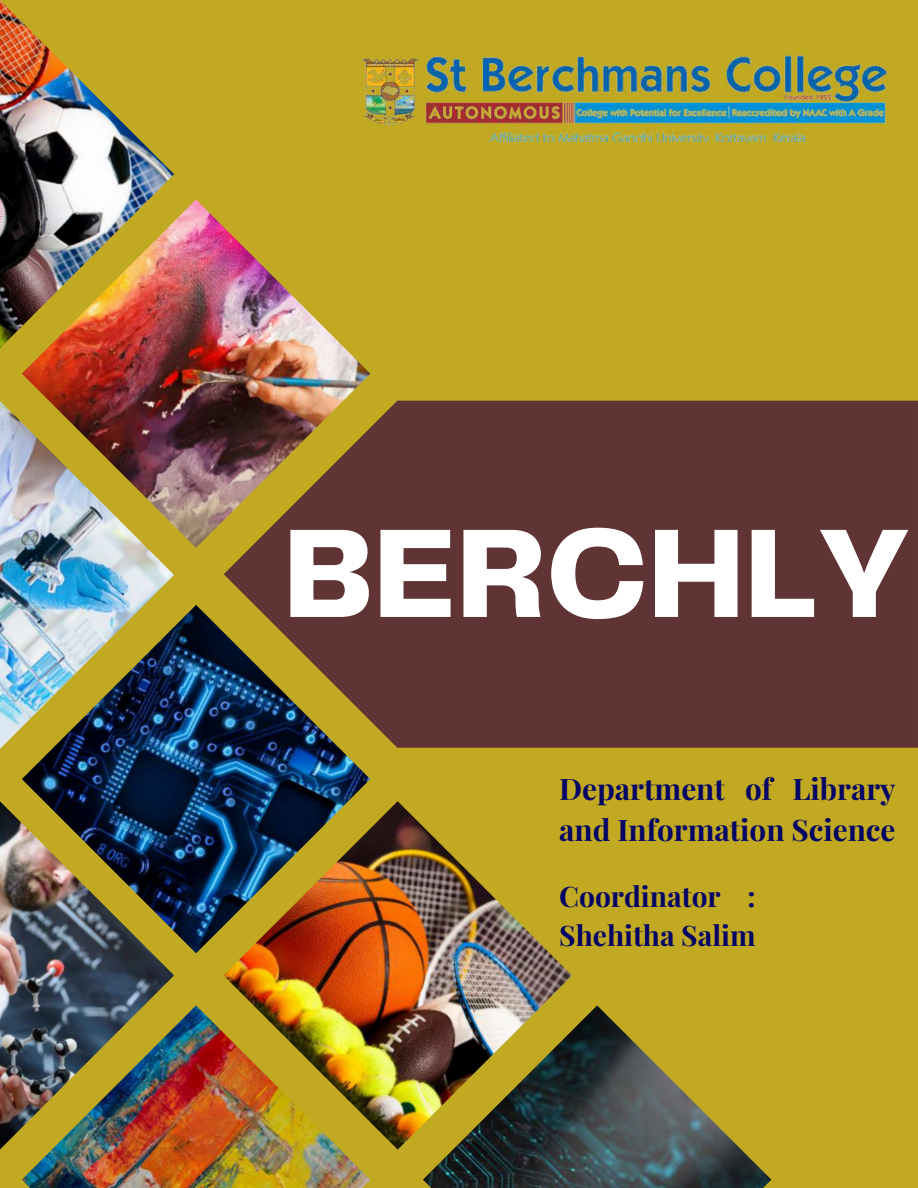
<style>
.page{position:relative;width:918px;height:1188px;background:#c2a922}
.page>*{position:absolute;margin:0;border:0;box-sizing:border-box;transform-origin:0 0}
.t1{font:800 130.95px "Telegraf";color:#fff}
.t2{font:700 29.7px/41.2px "Playfair Display";color:#040564}
.t3{font:700 28.2px/39.2px "Playfair Display";color:#040564}
</style>
<div class="page">
<img style="left:22px;top:199px;width:348px;height:349px">
<svg style="left:224px;top:401px;width:694px;height:347px;background:#643933"></svg>
<img style="left:0;top:0;width:174px;height:348px">
<img style="left:0;top:401px;width:174px;height:348px">
<img style="left:22px;top:605px;width:348px;height:348px">
<img style="left:22px;top:1005px;width:348px;height:183px">
<img style="left:0;top:801px;width:174px;height:349px">
<img style="left:223px;top:801px;width:349px;height:349px">
<img style="left:423px;top:1005px;width:348px;height:183px">
<img style="left:361px;top:55px;width:527px;height:86px">
<h1 class="t1" style="left:283px;top:517px;width:629px">BERCHLY</h1>
<p class="t2" style="left:559px;top:767px;width:338px">Department of Library and Information Science</p>
<p class="t3" style="left:559px;top:876px;width:198px">Coordinator :<br>Shehitha Salim</p>
</div>
